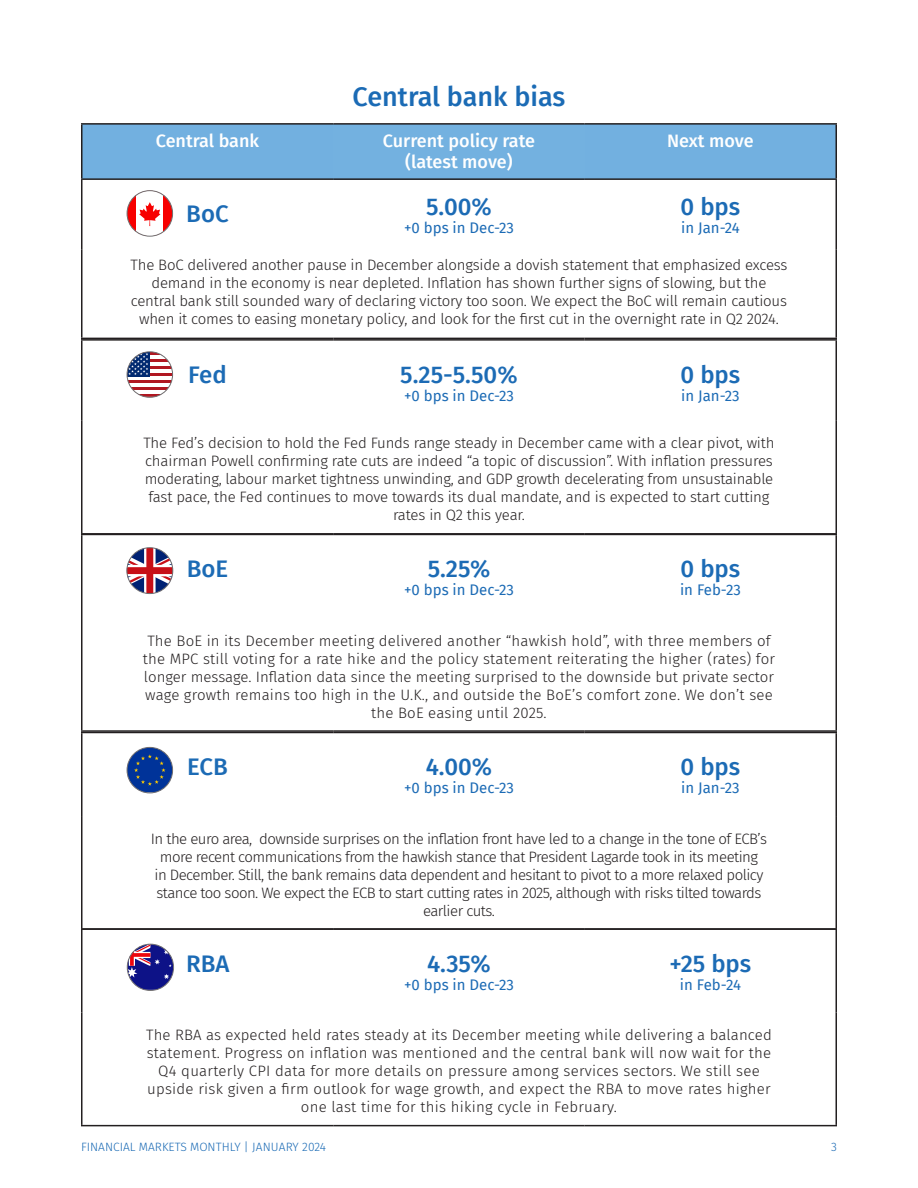
<style>
.page{position:relative;width:918px;height:1188px;background:#fff}
.page>*{position:absolute;margin:0;border:0;box-sizing:border-box;transform-origin:0 0}
.t1{font:500 27px "Fira Sans";color:#1b6bb5}
.t2{font:500 24px "Fira Sans";color:#1c6bb5}
.t3{font:500 18px "Fira Sans";color:#fff}
.t4{font:300 15px/18px "Fira Sans";letter-spacing:-.015em;color:#231f20;text-align:center}
.t5{font:300 15px/18px "Fira Sans";letter-spacing:.015em;color:#231f20;text-align:center}
.t6{font:300 15px/18px "Fira Sans";letter-spacing:-.035em;color:#231f20;text-align:center}
.t7{font:15px "Fira Sans";color:#1c6bb5}
.t8{font:300 12px "Fira Sans";color:#1b6bb5}
.t9{font:300 12px "Fira Sans";color:#1c6bb5}
</style>
<div class="page">
<div style="left:82px;top:125px;width:754px;height:53px;background:#72b0e0"></div>
<div style="left:333px;top:124px;width:252px;height:55px;background:#73b1e0"></div>
<hr style="left:81px;top:180px;width:1px;height:69px;background:#231f20">
<hr style="left:836px;top:180px;width:1px;height:69px;background:#231f20">
<hr style="left:81px;top:249px;width:1px;height:89px;background:#231f20">
<hr style="left:836px;top:249px;width:1px;height:89px;background:#231f20">
<hr style="left:81px;top:338px;width:252px;height:1px;background:#231f20">
<hr style="left:333px;top:338px;width:252px;height:1px;background:#231f20">
<hr style="left:585px;top:338px;width:252px;height:1px;background:#231f20">
<hr style="left:585px;top:123px;width:252px;height:2px;background:#231f20">
<hr style="left:585px;top:178px;width:252px;height:2px;background:#231f20">
<hr style="left:81px;top:123px;width:252px;height:2px;background:#231f20">
<hr style="left:333px;top:123px;width:252px;height:2px;background:#231f20">
<hr style="left:81px;top:178px;width:252px;height:2px;background:#231f20">
<hr style="left:333px;top:178px;width:252px;height:2px;background:#231f20">
<hr style="left:81px;top:125px;width:1px;height:53px;background:#231f20">
<hr style="left:836px;top:125px;width:1px;height:53px;background:#231f20">
<hr style="left:81px;top:341px;width:1px;height:80px;background:#231f20">
<hr style="left:836px;top:341px;width:1px;height:80px;background:#231f20">
<hr style="left:81px;top:421px;width:1px;height:112px;background:#231f20">
<hr style="left:836px;top:421px;width:1px;height:112px;background:#231f20">
<hr style="left:81px;top:533px;width:252px;height:2px;background:#231f20">
<hr style="left:333px;top:533px;width:252px;height:2px;background:#231f20">
<hr style="left:585px;top:533px;width:252px;height:2px;background:#231f20">
<hr style="left:585px;top:339px;width:252px;height:2px;background:#231f20">
<hr style="left:81px;top:339px;width:252px;height:2px;background:#231f20">
<hr style="left:333px;top:339px;width:252px;height:2px;background:#231f20">
<hr style="left:81px;top:535px;width:1px;height:83px;background:#231f20">
<hr style="left:836px;top:535px;width:1px;height:83px;background:#231f20">
<hr style="left:81px;top:618px;width:1px;height:112px;background:#231f20">
<hr style="left:836px;top:618px;width:1px;height:112px;background:#231f20">
<hr style="left:81px;top:730px;width:252px;height:2px;background:#231f20">
<hr style="left:333px;top:730px;width:252px;height:2px;background:#231f20">
<hr style="left:585px;top:730px;width:252px;height:2px;background:#231f20">
<hr style="left:81px;top:733px;width:1px;height:83px;background:#231f20">
<hr style="left:836px;top:733px;width:1px;height:83px;background:#231f20">
<hr style="left:81px;top:816px;width:1px;height:112px;background:#231f20">
<hr style="left:836px;top:816px;width:1px;height:112px;background:#231f20">
<hr style="left:585px;top:732px;width:252px;height:1px;background:#231f20">
<hr style="left:81px;top:732px;width:252px;height:1px;background:#231f20">
<hr style="left:333px;top:732px;width:252px;height:1px;background:#231f20">
<svg style="left:127px;top:191px;width:46px;height:45px"></svg>
<div style="left:137px;top:191px;width:26px;height:45px;background:#fff"></div>
<svg style="left:139px;top:202px;width:21px;height:24px"></svg>
<div style="left:127px;top:190px;width:46px;height:46px;border:1px solid #706e70;border-radius:50%"></div>
<hr style="left:127px;top:352px;width:46px;height:3px;background:#b01721">
<hr style="left:127px;top:394px;width:46px;height:3px;background:#b01721">
<hr style="left:127px;top:387px;width:46px;height:3px;background:#b01721">
<hr style="left:127px;top:380px;width:46px;height:3px;background:#b01721">
<hr style="left:127px;top:373px;width:46px;height:3px;background:#b01721">
<hr style="left:127px;top:366px;width:46px;height:3px;background:#b01721">
<hr style="left:127px;top:359px;width:46px;height:3px;background:#b01721">
<div style="left:127px;top:352px;width:23px;height:24px;background:#002970"></div>
<svg style="left:127px;top:353px;width:21px;height:22px"></svg>
<div style="left:127px;top:352px;width:46px;height:46px;border:1px solid #706e70;border-radius:50%"></div>
<svg style="left:127px;top:548px;width:46px;height:45px"></svg>
<div style="left:127px;top:547px;width:46px;height:47px;border:1px solid #706e70;border-radius:50%"></div>
<hr style="left:81px;top:930px;width:1px;height:83px;background:#231f20">
<hr style="left:836px;top:930px;width:1px;height:83px;background:#231f20">
<hr style="left:81px;top:1013px;width:1px;height:112px;background:#231f20">
<hr style="left:836px;top:1013px;width:1px;height:112px;background:#231f20">
<hr style="left:81px;top:1125px;width:252px;height:1px;background:#231f20">
<hr style="left:333px;top:1125px;width:252px;height:1px;background:#231f20">
<hr style="left:585px;top:1125px;width:252px;height:1px;background:#231f20">
<hr style="left:585px;top:928px;width:252px;height:2px;background:#231f20">
<hr style="left:81px;top:928px;width:252px;height:2px;background:#231f20">
<hr style="left:333px;top:928px;width:252px;height:2px;background:#231f20">
<svg style="left:127px;top:747px;width:46px;height:45px"></svg>
<div style="left:127px;top:747px;width:46px;height:46px;border:1px solid #706e70;border-radius:50%"></div>
<svg style="left:127px;top:944px;width:46px;height:46px"></svg>
<div style="left:127px;top:944px;width:47px;height:47px;border:1px solid #706e70;border-radius:50%"></div>
<p class="t1" style="left:353px;top:75px;width:214px">Central bank bias</p>
<p class="t3" style="left:156px;top:126px;width:105px">Central bank</p>
<p class="t3" style="left:383px;top:126px;width:154px">Current policy rate</p>
<p class="t3" style="left:405px;top:148px;width:109px">(latest move)</p>
<p class="t3" style="left:667px;top:126px;width:88px">Next move</p>
<p class="t2" style="left:681px;top:187px;width:61px">0 bps</p>
<p class="t7" style="left:681px;top:217px;width:60px">in Jan-24</p>
<p class="t4" style="left:131px;top:256px;width:658px">The BoC delivered another pause in December alongside a dovish statement that emphasized excess demand in the economy is near depleted. Inflation has shown further signs of slowing, but the central bank still sounded wary of declaring victory too soon. We expect the BoC will remain cautious when it comes to easing monetary policy, and look for the first cut in the overnight rate in Q2 2024.</p>
<p class="t2" style="left:188px;top:355px;width:40px">Fed</p>
<p class="t2" style="left:400px;top:355px;width:119px">5.25-5.50%</p>
<p class="t7" style="left:404px;top:384px;width:111px">+0 bps in Dec-23</p>
<p class="t2" style="left:186px;top:194px;width:44px">BoC</p>
<p class="t2" style="left:426px;top:187px;width:67px">5.00%</p>
<p class="t7" style="left:404px;top:217px;width:111px">+0 bps in Dec-23</p>
<p class="t2" style="left:681px;top:355px;width:61px">0 bps</p>
<p class="t7" style="left:681px;top:384px;width:60px">in Jan-23</p>
<p class="t4" style="left:143px;top:434px;width:633px">The Fed’s decision to hold the Fed Funds range steady in December came with a clear pivot, with chairman Powell confirming rate cuts are indeed “a topic of discussion”. With inflation pressures moderating, labour market tightness unwinding, and GDP growth decelerating from unsustainable fast pace, the Fed continues to move towards its dual mandate, and is expected to start cutting rates in Q2 this year.</p>
<p class="t2" style="left:187px;top:549px;width:43px">BoE</p>
<p class="t2" style="left:428px;top:549px;width:64px">5.25%</p>
<p class="t7" style="left:404px;top:579px;width:111px">+0 bps in Dec-23</p>
<p class="t2" style="left:681px;top:549px;width:61px">0 bps</p>
<p class="t7" style="left:680px;top:579px;width:62px">in Feb-23</p>
<p class="t5" style="left:143px;top:631px;width:634px">The BoE in its December meeting delivered another “hawkish hold”, with three members of the MPC still voting for a rate hike and the policy statement reiterating the higher (rates) for longer message. Inflation data since the meeting surprised to the downside but private sector wage growth remains too high in the U.K., and outside the BoE’s comfort zone. We don’t see the BoE easing until 2025.</p>
<p class="t2" style="left:187px;top:748px;width:42px">ECB</p>
<p class="t2" style="left:426px;top:748px;width:68px">4.00%</p>
<p class="t7" style="left:404px;top:777px;width:111px">+0 bps in Dec-23</p>
<p class="t2" style="left:681px;top:748px;width:61px">0 bps</p>
<p class="t7" style="left:681px;top:777px;width:60px">in Jan-23</p>
<p class="t6" style="left:151px;top:829px;width:618px">In the euro area, downside surprises on the inflation front have led to a change in the tone of ECB’s more recent communications from the hawkish stance that President Lagarde took in its meeting<br>in December. Still, the bank remains data dependent and hesitant to pivot to a more relaxed policy stance too soon. We expect the ECB to start cutting rates in 2025, although with risks tilted towards earlier cuts.</p>
<p class="t2" style="left:186px;top:944px;width:45px">RBA</p>
<p class="t2" style="left:427px;top:944px;width:65px">4.35%</p>
<p class="t7" style="left:404px;top:973px;width:111px">+0 bps in Dec-23</p>
<p class="t2" style="left:670px;top:944px;width:83px">+25 bps</p>
<p class="t7" style="left:680px;top:973px;width:63px">in Feb-24</p>
<p class="t5" style="left:146px;top:1026px;width:627px">The RBA as expected held rates steady at its December meeting while delivering a balanced statement. Progress on inflation was mentioned and the central bank will now wait for the Q4 quarterly CPI data for more details on pressure among services sectors. We still see upside risk given a firm outlook for wage growth, and expect the RBA to move rates higher one last time for this hiking cycle in February.</p>
<p class="t8" style="left:81px;top:1139px;width:247px">FINANCIAL MARKETS MONTHLY | JANUARY 2024</p>
<p class="t9" style="left:831px;top:1139px;width:7px">3</p>
</div>
